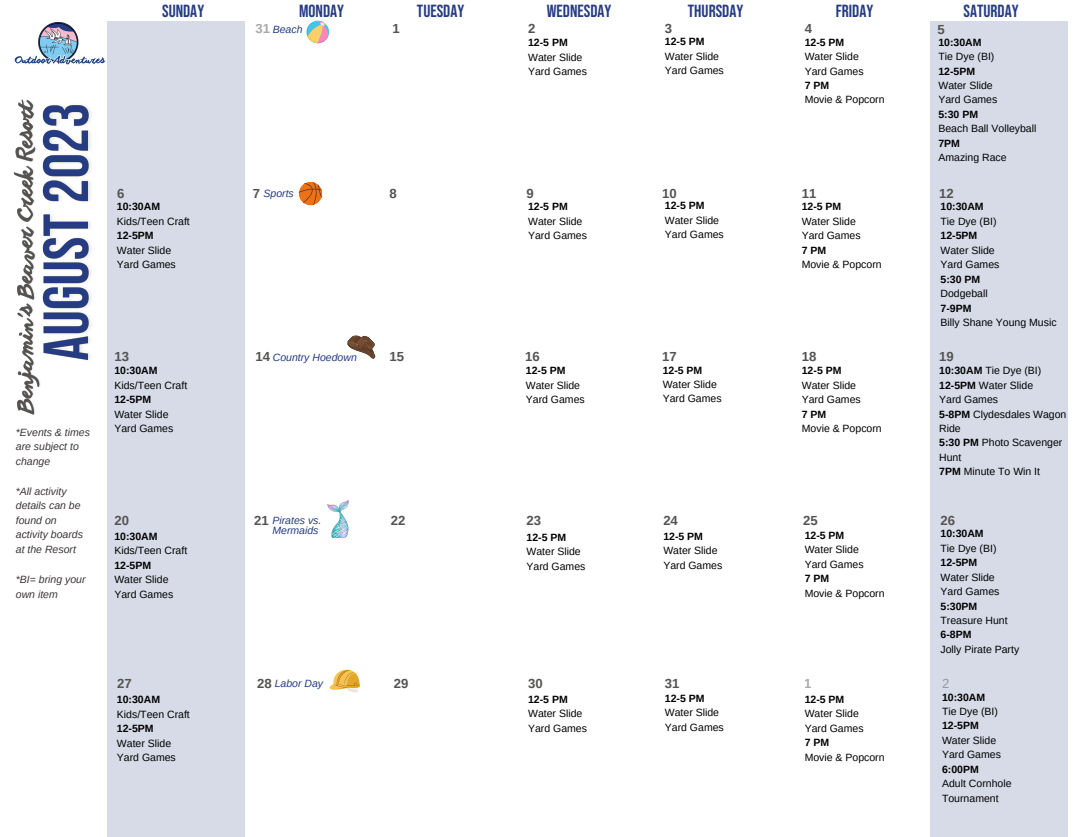
<style>
.page{position:relative;width:1083px;height:837px;background:#fff}
.page>*{position:absolute;margin:0;border:0;box-sizing:border-box;transform-origin:0 0}
.t1{font:17.5px "Bebas Neue";color:#253c82}
.t2{font:700 13.12px "Arimo";color:#545351}
.t3{font:13.12px "Arimo";color:#545351}
.t4{font:10.5px/14.4px "Arimo";color:#000}
.t5{font:700 10.5px "Arimo";color:#000}
.t6{font:10.5px/14.4px "Arimo";color:#000}
.t7{font:italic 10.5px/14.4px "Arimo";color:#3c3636}
.t8{font:italic 10.5px/10.5px "Arimo";color:#253c82}
.s1{font-weight:700;font-style:normal;font-size:13.12px;color:#545351}
.s2{font-weight:700}
</style>
<div class="page">
<img style="left:14px;top:22px;width:92px;height:43px">
<div style="left:107px;top:21px;width:137px;height:816px;background:#d6dbe7"></div>
<div style="left:931px;top:21px;width:137px;height:816px;background:#d6dbe7"></div>
<svg style="left:329px;top:670px;width:31px;height:23px"></svg>
<svg style="left:306px;top:21px;width:23px;height:22px"></svg>
<svg style="left:299px;top:182px;width:23px;height:23px"></svg>
<svg style="left:347px;top:335px;width:29px;height:24px"></svg>
<img style="left:328px;top:501px;width:20px;height:36px">
<img style="left:49px;top:105px;width:42px;height:256px">
<img style="left:13px;top:99px;width:36px;height:316px">
<p class="t7" style="left:16px;top:425px;width:76px">*Events &amp; times are subject to change</p>
<p class="t7" style="left:16px;top:484px;width:69px">*All activity details can be found on activity boards at the Resort</p>
<p class="t7" style="left:16px;top:572px;width:71px">*BI= bring your own item</p>
<h1 class="t1" style="left:162px;top:1px;width:44px">SUNDAY</h1>
<h1 class="t1" style="left:299px;top:1px;width:46px">MONDAY</h1>
<h1 class="t1" style="left:417px;top:1px;width:49px">TUESDAY</h1>
<h1 class="t1" style="left:547px;top:1px;width:66px">WEDNESDAY</h1>
<h1 class="t1" style="left:688px;top:1px;width:57px">THURSDAY</h1>
<h1 class="t1" style="left:836px;top:1px;width:39px">FRIDAY</h1>
<h1 class="t1" style="left:963px;top:1px;width:57px">SATURDAY</h1>
<p class="t8" style="left:256px;top:24px;width:48px"><span class="s1">31</span> Beach</p>
<p class="t2" style="left:392px;top:22px;width:9px">1</p>
<p class="t2" style="left:528px;top:22px;width:9px">2</p>
<p class="t2" style="left:665px;top:22px;width:9px">3</p>
<p class="t2" style="left:805px;top:22px;width:9px">4</p>
<p class="t2" style="left:937px;top:22px;width:9px">5</p>
<p class="t5" style="left:528px;top:37px;width:41px">12-5 PM</p>
<p class="t4" style="left:528px;top:50px;width:60px">Water Slide<br>Yard Games</p>
<p class="t5" style="left:665px;top:36px;width:41px">12-5 PM</p>
<p class="t4" style="left:665px;top:49px;width:60px">Water Slide<br>Yard Games</p>
<p class="t5" style="left:805px;top:36px;width:41px">12-5 PM</p>
<p class="t4" style="left:805px;top:49px;width:60px">Water Slide<br>Yard Games</p>
<p class="t5" style="left:805px;top:79px;width:26px">7 PM</p>
<p class="t4" style="left:805px;top:93px;width:81px">Movie &amp; Popcorn</p>
<p class="t5" style="left:938px;top:36px;width:45px">10:30AM</p>
<p class="t4" style="left:938px;top:49px;width:57px">Tie Dye (BI)</p>
<p class="t5" style="left:938px;top:65px;width:38px">12-5PM</p>
<p class="t4" style="left:938px;top:78px;width:60px">Water Slide<br>Yard Games</p>
<p class="t5" style="left:938px;top:108px;width:41px">5:30 PM</p>
<p class="t4" style="left:938px;top:121px;width:100px">Beach Ball Volleyball</p>
<p class="t5" style="left:938px;top:137px;width:23px">7PM</p>
<p class="t4" style="left:938px;top:150px;width:70px">Amazing Race</p>
<p class="t2" style="left:117px;top:186px;width:9px">6</p>
<p class="t2" style="left:253px;top:186px;width:9px">7</p>
<p class="t2" style="left:389px;top:186px;width:9px">8</p>
<p class="t2" style="left:526px;top:186px;width:9px">9</p>
<p class="t2" style="left:662px;top:186px;width:16px">10</p>
<p class="t2" style="left:802px;top:186px;width:16px">11</p>
<p class="t2" style="left:939px;top:186px;width:16px">12</p>
<p class="t8" style="left:264px;top:188px;width:32px">Sports</p>
<p class="t5" style="left:665px;top:200px;width:41px">12-5 PM</p>
<p class="t4" style="left:665px;top:213px;width:60px">Water Slide<br>Yard Games</p>
<p class="t5" style="left:528px;top:201px;width:41px">12-5 PM</p>
<p class="t4" style="left:528px;top:214px;width:60px">Water Slide<br>Yard Games</p>
<p class="t5" style="left:802px;top:201px;width:41px">12-5 PM</p>
<p class="t4" style="left:802px;top:214px;width:60px">Water Slide<br>Yard Games</p>
<p class="t5" style="left:802px;top:244px;width:26px">7 PM</p>
<p class="t4" style="left:802px;top:257px;width:81px">Movie &amp; Popcorn</p>
<p class="t5" style="left:117px;top:201px;width:45px">10:30AM</p>
<p class="t6" style="left:117px;top:214px;width:74px">Kids/Teen Craft</p>
<p class="t5" style="left:117px;top:230px;width:38px">12-5PM</p>
<p class="t6" style="left:117px;top:243px;width:60px">Water Slide<br>Yard Games</p>
<p class="t5" style="left:940px;top:201px;width:45px">10:30AM</p>
<p class="t6" style="left:940px;top:214px;width:57px">Tie Dye (BI)</p>
<p class="t5" style="left:940px;top:230px;width:38px">12-5PM</p>
<p class="t6" style="left:940px;top:243px;width:60px">Water Slide<br>Yard Games</p>
<p class="t5" style="left:940px;top:273px;width:41px">5:30 PM</p>
<p class="t6" style="left:940px;top:286px;width:49px">Dodgeball</p>
<p class="t5" style="left:940px;top:302px;width:32px">7-9PM</p>
<p class="t6" style="left:940px;top:315px;width:118px">Billy Shane Young Music</p>
<p class="t4" style="left:939px;top:363px;width:129px"><span class="s2">10:30AM</span> Tie Dye (BI)<br><span class="s2">12-5PM</span> Water Slide<br>Yard Games<br><span class="s2">5-8PM</span> Clydesdales Wagon<br>Ride<br><span class="s2">5:30 PM</span> Photo Scavenger<br>Hunt<br><span class="s2">7PM</span> Minute To Win It</p>
<p class="t2" style="left:114px;top:349px;width:16px">13</p>
<p class="t2" style="left:256px;top:349px;width:16px">14</p>
<p class="t2" style="left:389px;top:349px;width:16px">15</p>
<p class="t2" style="left:525px;top:349px;width:16px">16</p>
<p class="t2" style="left:662px;top:349px;width:16px">17</p>
<p class="t2" style="left:802px;top:349px;width:16px">18</p>
<p class="t2" style="left:939px;top:349px;width:16px">19</p>
<p class="t8" style="left:273px;top:352px;width:86px">Country Hoedown</p>
<p class="t5" style="left:663px;top:364px;width:41px">12-5 PM</p>
<p class="t4" style="left:663px;top:377px;width:60px">Water Slide<br>Yard Games</p>
<p class="t5" style="left:114px;top:365px;width:45px">10:30AM</p>
<p class="t6" style="left:114px;top:378px;width:74px">Kids/Teen Craft</p>
<p class="t5" style="left:114px;top:393px;width:38px">12-5PM</p>
<p class="t6" style="left:114px;top:407px;width:60px">Water Slide<br>Yard Games</p>
<p class="t5" style="left:526px;top:365px;width:41px">12-5 PM</p>
<p class="t4" style="left:526px;top:378px;width:60px">Water Slide<br>Yard Games</p>
<p class="t5" style="left:802px;top:365px;width:41px">12-5 PM</p>
<p class="t4" style="left:802px;top:378px;width:60px">Water Slide<br>Yard Games</p>
<p class="t5" style="left:802px;top:408px;width:26px">7 PM</p>
<p class="t4" style="left:802px;top:421px;width:81px">Movie &amp; Popcorn</p>
<p class="t2" style="left:114px;top:513px;width:16px">20</p>
<p class="t2" style="left:254px;top:513px;width:16px">21</p>
<p class="t2" style="left:391px;top:513px;width:16px">22</p>
<p class="t2" style="left:526px;top:513px;width:16px">23</p>
<p class="t2" style="left:663px;top:513px;width:16px">24</p>
<p class="t2" style="left:803px;top:513px;width:16px">25</p>
<p class="t2" style="left:940px;top:513px;width:16px">26</p>
<p class="t8" style="left:272px;top:514px;width:50px">Pirates vs.<br>Mermaids</p>
<p class="t5" style="left:940px;top:528px;width:45px">10:30AM</p>
<p class="t4" style="left:940px;top:541px;width:57px">Tie Dye (BI)</p>
<p class="t5" style="left:940px;top:557px;width:38px">12-5PM</p>
<p class="t4" style="left:940px;top:570px;width:60px">Water Slide<br>Yard Games</p>
<p class="t5" style="left:940px;top:600px;width:38px">5:30PM</p>
<p class="t4" style="left:940px;top:613px;width:69px">Treasure Hunt</p>
<p class="t5" style="left:940px;top:629px;width:32px">6-8PM</p>
<p class="t4" style="left:940px;top:642px;width:80px">Jolly Pirate Party</p>
<p class="t5" style="left:805px;top:529px;width:41px">12-5 PM</p>
<p class="t4" style="left:805px;top:542px;width:60px">Water Slide<br>Yard Games</p>
<p class="t5" style="left:805px;top:573px;width:26px">7 PM</p>
<p class="t4" style="left:805px;top:586px;width:81px">Movie &amp; Popcorn</p>
<p class="t5" style="left:114px;top:530px;width:45px">10:30AM</p>
<p class="t6" style="left:114px;top:543px;width:74px">Kids/Teen Craft</p>
<p class="t5" style="left:114px;top:559px;width:38px">12-5PM</p>
<p class="t6" style="left:114px;top:572px;width:60px">Water Slide<br>Yard Games</p>
<p class="t5" style="left:663px;top:530px;width:41px">12-5 PM</p>
<p class="t4" style="left:663px;top:543px;width:60px">Water Slide<br>Yard Games</p>
<p class="t5" style="left:526px;top:531px;width:41px">12-5 PM</p>
<p class="t4" style="left:526px;top:544px;width:60px">Water Slide<br>Yard Games</p>
<p class="t2" style="left:117px;top:676px;width:16px">27</p>
<p class="t2" style="left:257px;top:676px;width:16px">28</p>
<p class="t2" style="left:394px;top:676px;width:16px">29</p>
<p class="t2" style="left:528px;top:676px;width:16px">30</p>
<p class="t8" style="left:275px;top:678px;width:50px">Labor Day</p>
<p class="t5" style="left:117px;top:693px;width:45px">10:30AM</p>
<p class="t4" style="left:117px;top:707px;width:74px">Kids/Teen Craft</p>
<p class="t5" style="left:117px;top:722px;width:38px">12-5PM</p>
<p class="t4" style="left:117px;top:735px;width:56px">Water Slide</p>
<p class="t6" style="left:117px;top:750px;width:60px">Yard Games</p>
<p class="t5" style="left:528px;top:693px;width:41px">12-5 PM</p>
<p class="t4" style="left:528px;top:706px;width:60px">Water Slide<br>Yard Games</p>
<p class="t2" style="left:665px;top:676px;width:16px">31</p>
<p class="t2" style="left:805px;top:676px;width:9px">1</p>
<p class="t3" style="left:942px;top:676px;width:9px">2</p>
<p class="t5" style="left:942px;top:691px;width:45px">10:30AM</p>
<p class="t4" style="left:942px;top:704px;width:57px">Tie Dye (BI)</p>
<p class="t5" style="left:942px;top:720px;width:38px">12-5PM</p>
<p class="t4" style="left:942px;top:733px;width:60px">Water Slide<br>Yard Games</p>
<p class="t5" style="left:942px;top:763px;width:38px">6:00PM</p>
<p class="t4" style="left:942px;top:776px;width:71px">Adult Cornhole<br>Tournament</p>
<p class="t5" style="left:665px;top:692px;width:41px">12-5 PM</p>
<p class="t4" style="left:665px;top:705px;width:60px">Water Slide<br>Yard Games</p>
<p class="t5" style="left:805px;top:693px;width:41px">12-5 PM</p>
<p class="t4" style="left:805px;top:706px;width:60px">Water Slide<br>Yard Games</p>
<p class="t5" style="left:805px;top:736px;width:26px">7 PM</p>
<p class="t4" style="left:805px;top:749px;width:81px">Movie &amp; Popcorn</p>
</div>
